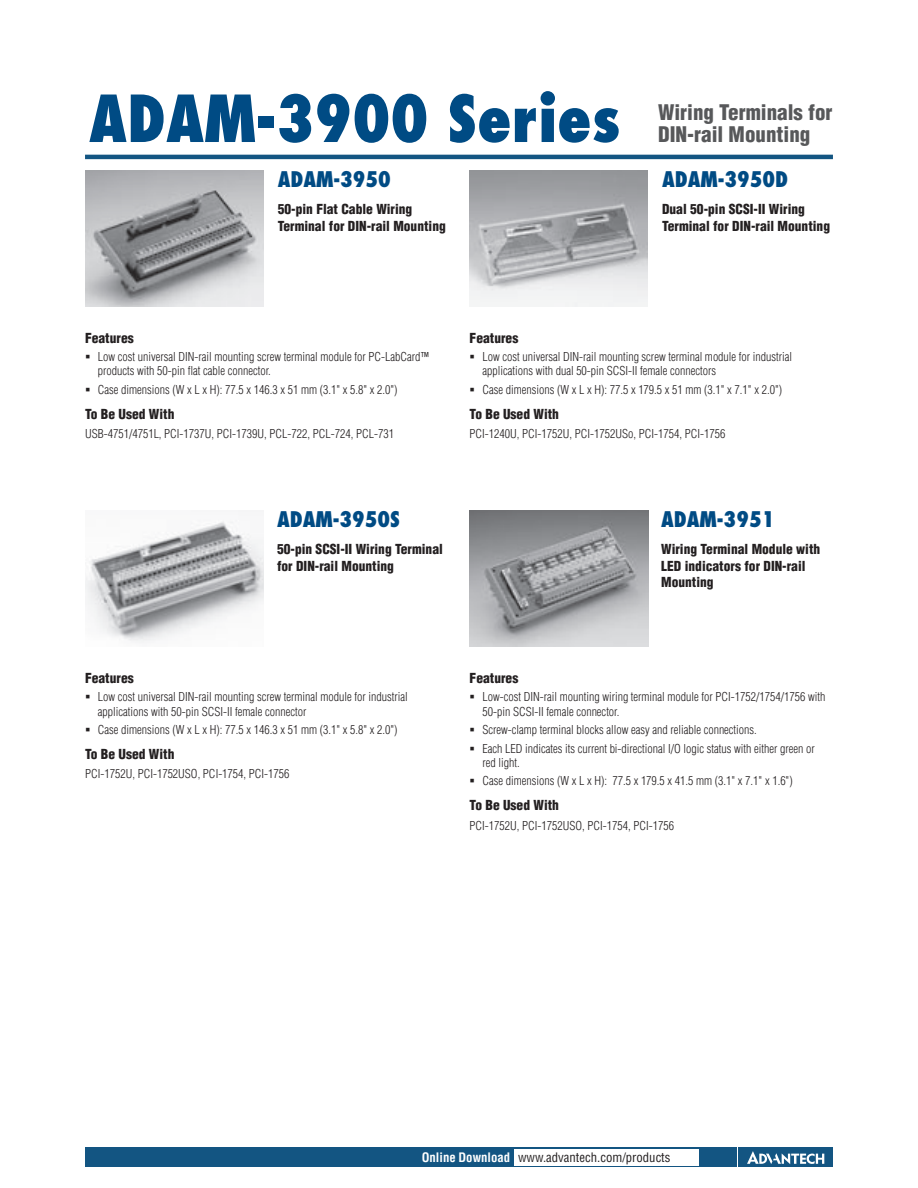
<style>
.page{position:relative;width:918px;height:1188px;background:#fff}
.page>*{position:absolute;margin:0;border:0;box-sizing:border-box;transform-origin:0 0}
.t1{font:800 condensed 63px "Futura";color:#004b84}
.t2{font:800 condensed 21px "Futura";color:#004b84}
.t3{font:900 condensed 21px/22.5px "Helvetica";color:#57585a}
.t4{font:900 condensed 13.5px/16.5px "Helvetica";color:#231f20}
.t5{font:condensed 12.75px "Helvetica";color:#231f20}
.t6{font:300 condensed 12px/14.2px "Helvetica";color:#231f20}
.t7{font:12px "Wingdings";color:#231f20}
.s1{font-weight:700;color:#fff}
</style>
<div class="page">
<div style="left:85px;top:1147px;width:651px;height:20px;background:#135582"></div>
<div style="left:738px;top:1147px;width:95px;height:20px;background:#135582"></div>
<svg style="left:747px;top:1151px;width:77px;height:13px"></svg>
<div style="left:514px;top:1149px;width:184px;height:16px;background:#fff"></div>
<hr style="left:85px;top:155px;width:748px;height:4px;background:#135582">
<img style="left:470px;top:510px;width:178px;height:136px">
<img style="left:85px;top:170px;width:179px;height:136px">
<img style="left:85px;top:521px;width:179px;height:122px">
<img style="left:470px;top:170px;width:178px;height:136px">
<h1 class="t1" style="left:89px;top:78px;width:533px">ADAM-3900 Series</h1>
<h2 class="t2" style="left:278px;top:166px;width:115px">ADAM-3950</h2>
<p class="t4" style="left:278px;top:201px;width:170px">50-pin Flat Cable Wiring<br>Terminal for DIN-rail Mounting</p>
<h2 class="t3" style="left:658px;top:100px;width:176px">Wiring Terminals for<br>DIN-rail Mounting</h2>
<h2 class="t2" style="left:662px;top:166px;width:128px">ADAM-3950D</h2>
<p class="t4" style="left:662px;top:201px;width:170px">Dual 50-pin SCSI-II Wiring<br>Terminal for DIN-rail Mounting</p>
<p class="t4" style="left:85px;top:329px;width:50px">Features</p>
<p class="t6" style="left:98px;top:350px;width:333px">Low cost universal DIN-rail mounting screw terminal module for PC-LabCard™ products with 50-pin flat cable connector.</p>
<p class="t6" style="left:98px;top:382px;width:301px">Case dimensions (W x L x H): 77.5 x 146.3 x 51 mm (3.1" x 5.8" x 2.0")</p>
<p class="t4" style="left:85px;top:405px;width:91px">To Be Used With</p>
<p class="t6" style="left:85px;top:427px;width:311px">USB-4751/4751L, PCI-1737U, PCI-1739U, PCL-722, PCL-724, PCL-731</p>
<p class="t7" style="left:85px;top:350px;width:7px">▪</p>
<p class="t7" style="left:85px;top:383px;width:7px">▪</p>
<p class="t4" style="left:470px;top:329px;width:50px">Features</p>
<p class="t6" style="left:482px;top:350px;width:311px">Low cost universal DIN-rail mounting screw terminal module for industrial applications with dual 50-pin SCSI-II female connectors</p>
<p class="t6" style="left:482px;top:382px;width:301px">Case dimensions (W x L x H): 77.5 x 179.5 x 51 mm (3.1" x 7.1" x 2.0")</p>
<p class="t4" style="left:470px;top:405px;width:91px">To Be Used With</p>
<p class="t6" style="left:470px;top:427px;width:257px">PCI-1240U, PCI-1752U, PCI-1752USo, PCI-1754, PCI-1756</p>
<p class="t7" style="left:470px;top:350px;width:7px">▪</p>
<p class="t7" style="left:470px;top:383px;width:7px">▪</p>
<h2 class="t2" style="left:277px;top:506px;width:125px">ADAM-3950S</h2>
<p class="t4" style="left:277px;top:541px;width:167px">50-pin SCSI-II Wiring Terminal for DIN-rail Mounting</p>
<h2 class="t2" style="left:661px;top:506px;width:115px">ADAM-3951</h2>
<p class="t4" style="left:661px;top:541px;width:161px">Wiring Terminal Module with<br>LED indicators for DIN-rail<br>Mounting</p>
<p class="t4" style="left:85px;top:669px;width:50px">Features</p>
<p class="t6" style="left:98px;top:690px;width:311px">Low cost universal DIN-rail mounting screw terminal module for industrial applications with 50-pin SCSI-II female connector</p>
<p class="t6" style="left:98px;top:722px;width:301px">Case dimensions (W x L x H): 77.5 x 146.3 x 51 mm (3.1" x 5.8" x 2.0")</p>
<p class="t4" style="left:85px;top:746px;width:91px">To Be Used With</p>
<p class="t6" style="left:85px;top:767px;width:206px">PCI-1752U, PCI-1752USO, PCI-1754, PCI-1756</p>
<p class="t7" style="left:85px;top:690px;width:7px">▪</p>
<p class="t7" style="left:85px;top:723px;width:7px">▪</p>
<p class="t4" style="left:470px;top:669px;width:50px">Features</p>
<p class="t6" style="left:482px;top:690px;width:345px">Low-cost DIN-rail mounting wiring terminal module for PCI-1752/1754/1756 with<br>50-pin SCSI-II female connector.</p>
<p class="t6" style="left:482px;top:720px;width:334px;line-height:18.5px">Screw-clamp terminal blocks allow easy and reliable connections.<br>Each LED indicates its current bi-directional I/O logic status with either green or</p>
<p class="t6" style="left:482px;top:753px;width:312px;line-height:18.5px">red light.<br>Case dimensions (W x L x H): 77.5 x 179.5 x 41.5 mm (3.1" x 7.1" x 1.6")</p>
<p class="t4" style="left:470px;top:797px;width:91px">To Be Used With</p>
<p class="t6" style="left:470px;top:818px;width:206px">PCI-1752U, PCI-1752USO, PCI-1754, PCI-1756</p>
<p class="t7" style="left:470px;top:690px;width:7px">▪</p>
<p class="t7" style="left:470px;top:774px;width:7px">▪</p>
<p class="t5" style="left:422px;top:1150px;width:250px"><span class="s1">Online Download</span> www.advantech.com/products</p>
</div>
